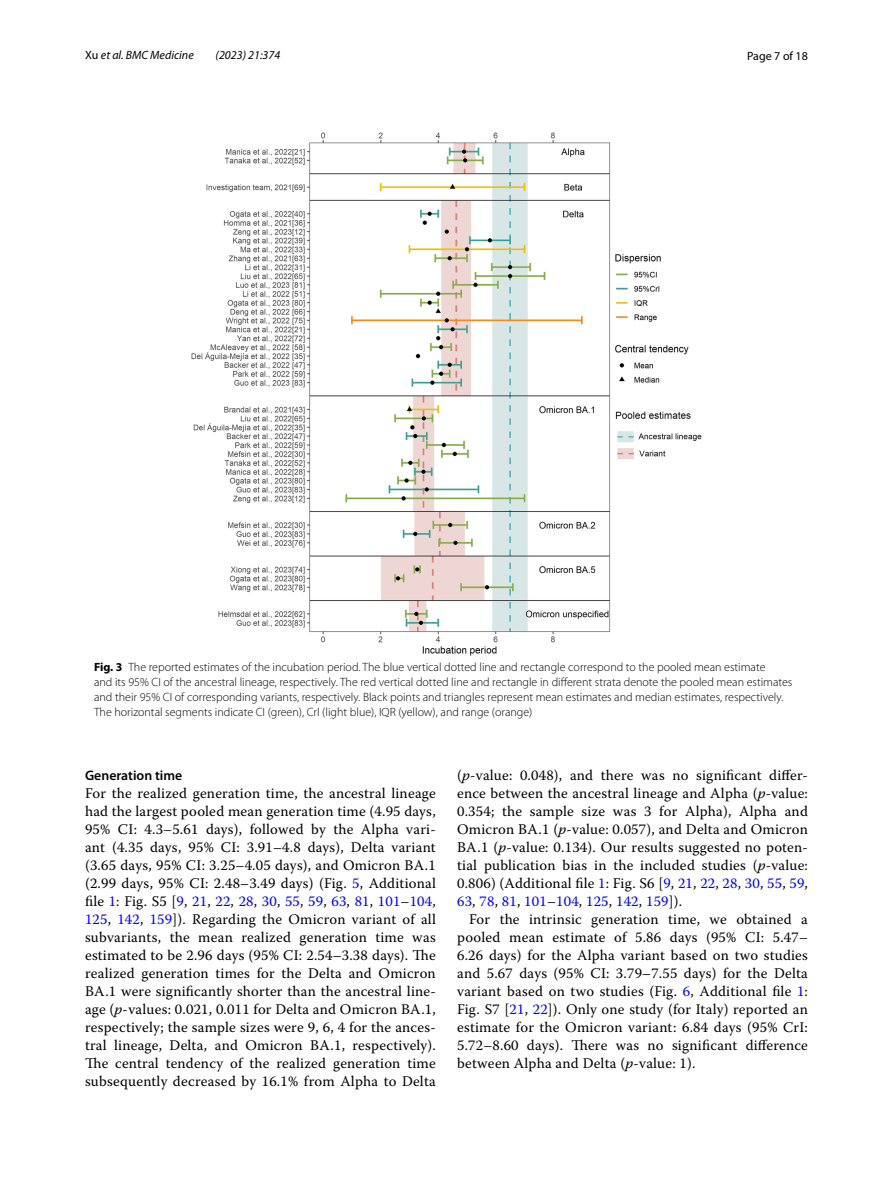
<style>
.page{position:relative;width:893px;height:1187px;background:#fff}
.page>*{position:absolute;margin:0;border:0;box-sizing:border-box;transform-origin:0 0}
.t1{font:14.7px/18px "Warnock Pro";letter-spacing:.015em;color:#000;text-align:justify}
.t2{font:600 13.8px "Myriad Pro";color:#000}
.t3{font:300 12px/15px "Myriad Pro";color:#000}
.t4{font:italic 12px "Myriad Pro";color:#000}
.t5{font:12px "Myriad Pro";color:#000}
.s1{font-style:normal}
.s2{font-weight:700}
.s3{color:#00f}
.s4{font-style:italic}
</style>
<div class="page">
<img style="left:191px;top:133px;width:511px;height:522px">
<p class="t4" style="left:85px;top:48px;width:110px"><span class="s1">Xu</span> et al. BMC Medicine</p>
<p class="t4" style="left:216px;top:48px;width:66px">(2023) 21:374</p>
<p class="t5" style="left:747px;top:48px;width:62px">Page 7 of 18</p>
<p class="t3" style="left:94px;top:659px;width:700px"><span class="s2">Fig. 3</span> The reported estimates of the incubation period. The blue vertical dotted line and rectangle correspond to the pooled mean estimate<br>and its 95% CI of the ancestral lineage, respectively. The red vertical dotted line and rectangle in different strata denote the pooled mean estimates and their 95% CI of corresponding variants, respectively. Black points and triangles represent mean estimates and median estimates, respectively.<br>The horizontal segments indicate CI (green), CrI (light blue), IQR (yellow), and range (orange)</p>
<p class="t2" style="left:85px;top:766px;width:99px">Generation time</p>
<p class="t1" style="left:85px;top:783px;width:352px">For the realized generation time, the ancestral lineage had the largest pooled mean generation time (4.95 days, 95% CI: 4.3–5.61 days), followed by the Alpha vari&shy;ant (4.35 days, 95% CI: 3.91–4.8 days), Delta variant (3.65 days, 95% CI: 3.25–4.05 days), and Omicron BA.1 (2.99 days, 95% CI: 2.48–3.49 days) (Fig. <span class="s3">5</span>, Additional file <span class="s3">1</span>: Fig. S5 [<span class="s3">9</span>, <span class="s3">21</span>, <span class="s3">22</span>, <span class="s3">28</span>, <span class="s3">30</span>, <span class="s3">55</span>, <span class="s3">59</span>, <span class="s3">63</span>, <span class="s3">81</span>, <span class="s3">101</span>–<span class="s3">104</span>, <span class="s3">125</span>, <span class="s3">142</span>, <span class="s3">159</span>]). Regarding the Omicron variant of all subvariants, the mean realized generation time was estimated to be 2.96 days (95% CI: 2.54–3.38 days). The realized generation times for the Delta and Omicron BA.1 were significantly shorter than the ancestral line&shy;age (<span class="s4">p</span>-values: 0.021, 0.011 for Delta and Omicron BA.1, respectively; the sample sizes were 9, 6, 4 for the ances&shy;tral lineage, Delta, and Omicron BA.1, respectively).<br>The central tendency of the realized generation time subsequently decreased by 16.1% from Alpha to Delta</p>
<p class="t1" style="left:457px;top:766px;width:352px">(<span class="s4">p</span>-value: 0.048), and there was no significant differ&shy;ence between the ancestral lineage and Alpha (<span class="s4">p</span>-value:<br>0.354; the sample size was 3 for Alpha), Alpha and Omicron BA.1 (<span class="s4">p</span>-value: 0.057), and Delta and Omicron BA.1 (<span class="s4">p</span>-value: 0.134). Our results suggested no poten&shy;tial publication bias in the included studies (<span class="s4">p</span>-value:<br>0.806) (Additional file <span class="s3">1</span>: Fig. S6 [<span class="s3">9</span>, <span class="s3">21</span>, <span class="s3">22</span>, <span class="s3">28</span>, <span class="s3">30</span>, <span class="s3">55</span>, <span class="s3">59</span>, <span class="s3">63</span>, <span class="s3">78</span>, <span class="s3">81</span>, <span class="s3">101</span>–<span class="s3">104</span>, <span class="s3">125</span>, <span class="s3">142</span>, <span class="s3">159</span>]).</p>
<p class="t1" style="left:457px;top:910px;width:352px;text-indent:12px">For the intrinsic generation time, we obtained a pooled mean estimate of 5.86 days (95% CI: 5.47– 6.26 days) for the Alpha variant based on two studies and 5.67 days (95% CI: 3.79–7.55 days) for the Delta variant based on two studies (Fig. <span class="s3">6</span>, Additional file <span class="s3">1</span>:<br>Fig. S7 [<span class="s3">21</span>, <span class="s3">22</span>]). Only one study (for Italy) reported an estimate for the Omicron variant: 6.84 days (95% CrI:<br>5.72–8.60 days). There was no significant difference between Alpha and Delta (<span class="s4">p</span>-value: 1).</p>
</div>
